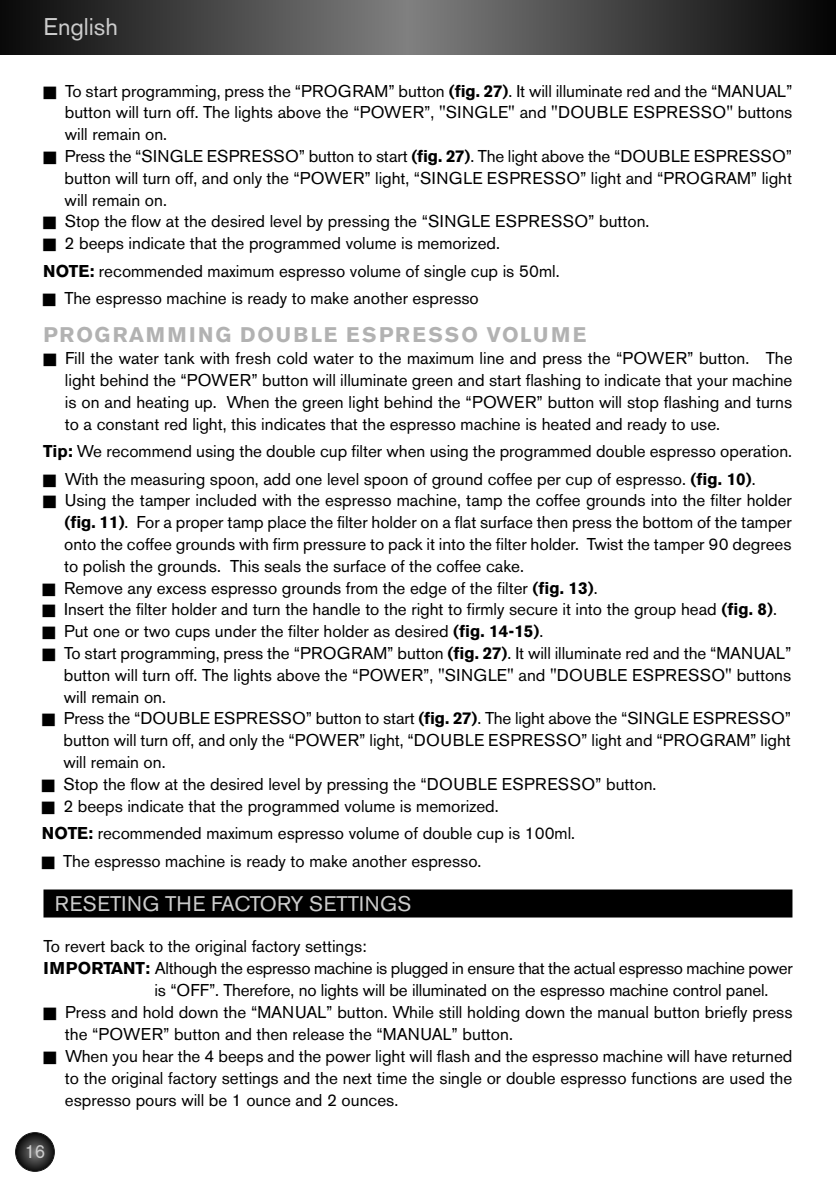
<style>
.page{position:relative;width:836px;height:1190px;background:#fff}
.page>*{position:absolute;margin:0;border:0;box-sizing:border-box;transform-origin:0 0}
.t1{font:24px "Akzidenz Grotesk BE";color:#ccc}
.t2{font:700 21px "Akzidenz Grotesk BE";letter-spacing:.095em;color:#b2b2b2}
.t3{font:21px "Akzidenz Grotesk BE";letter-spacing:.01em;color:#ccc}
.t4{font:19px "Akzidenz Grotesk BE";color:#ccc;scale:.95 1}
.t5{font:17px/21.8px "Akzidenz Grotesk BE";color:#000;text-align:justify}
.t6{font:17px "Akzidenz Grotesk BE";letter-spacing:-.02em;color:#000}
.s1{font-weight:700}
</style>
<div class="page">
<div style="left:43px;top:889px;width:749px;height:28px;background:#000"></div>
<svg style="left:0;top:0;width:835px;height:55px;background:#424242"></svg>
<svg style="left:16px;top:1133px;width:38px;height:38px"></svg>
<div style="left:15px;top:1132px;width:40px;height:40px;border:2px solid #000;border-radius:50%"></div>
<h1 class="t1" style="left:43px;top:18px;width:76px">English</h1>
<p class="t5" style="left:65px;top:82px;width:728px;text-indent:-21px">■ To start programming, press the “PROGRAM” button <span class="s1">(fig. 27)</span>. It will illuminate red and the “MANUAL” button will turn off. The lights above the “POWER”, "SINGLE" and "DOUBLE ESPRESSO" buttons will remain on.</p>
<p class="t5" style="left:65px;top:147px;width:728px;text-indent:-21px">■ Press the “SINGLE ESPRESSO” button to start <span class="s1">(fig. 27)</span>. The light above the “DOUBLE ESPRESSO” button will turn off, and only the “POWER” light, “SINGLE ESPRESSO” light and “PROGRAM” light will remain on.</p>
<p class="t5" style="left:43px;top:212px;width:607px">■ Stop the flow at the desired level by pressing the “SINGLE ESPRESSO” button.</p>
<p class="t5" style="left:43px;top:231px;width:518px;line-height:27.4px">■ 2 beeps indicate that the programmed volume is memorized.<br><span class="s1">NOTE:</span> recommended maximum espresso volume of single cup is 50ml.</p>
<p class="t5" style="left:43px;top:289px;width:437px">■ The espresso machine is ready to make another espresso</p>
<p class="t2" style="left:43px;top:327px;width:544px">PROGRAMMING DOUBLE ESPRESSO VOLUME</p>
<p class="t5" style="left:65px;top:349px;width:729px;text-indent:-21px">■ Fill the water tank with fresh cold water to the maximum line and press the “POWER” button. The light behind the “POWER” button will illuminate green and start flashing to indicate that your machine is on and heating up. When the green light behind the “POWER” button will stop flashing and turns to a constant red light, this indicates that the espresso machine is heated and ready to use.</p>
<p class="t5" style="left:43px;top:442px;width:750px"><span class="s1">Tip:</span> We recommend using the double cup filter when using the programmed double espresso operation.</p>
<p class="t5" style="left:43px;top:470px;width:713px">■ With the measuring spoon, add one level spoon of ground coffee per cup of espresso. <span class="s1">(fig. 10)</span>.</p>
<p class="t5" style="left:64px;top:491px;width:729px;text-indent:-21px">■ Using the tamper included with the espresso machine, tamp the coffee grounds into the filter holder <span class="s1">(fig. 11)</span>. For a proper tamp place the filter holder on a flat surface then press the bottom of the tamper onto the coffee grounds with firm pressure to pack it into the filter holder. Twist the tamper 90 degrees to polish the grounds. This seals the surface of the coffee cake.</p>
<p class="t5" style="left:43px;top:579px;width:556px">■ Remove any excess espresso grounds from the edge of the filter <span class="s1">(fig. 13)</span>.</p>
<p class="t5" style="left:42px;top:600px;width:735px">■ Insert the filter holder and turn the handle to the right to firmly secure it into the group head <span class="s1">(fig. 8)</span>.</p>
<p class="t5" style="left:42px;top:622px;width:502px">■ Put one or two cups under the filter holder as desired <span class="s1">(fig. 14-15)</span>.</p>
<p class="t5" style="left:64px;top:644px;width:729px;text-indent:-21px">■ To start programming, press the “PROGRAM” button <span class="s1">(fig. 27)</span>. It will illuminate red and the “MANUAL” button will turn off. The lights above the “POWER”, "SINGLE" and "DOUBLE ESPRESSO" buttons will remain on.</p>
<p class="t5" style="left:63px;top:709px;width:729px;text-indent:-21px">■ Press the “DOUBLE ESPRESSO” button to start <span class="s1">(fig. 27)</span>. The light above the “SINGLE ESPRESSO” button will turn off, and only the “POWER” light, “DOUBLE ESPRESSO” light and “PROGRAM” light will remain on.</p>
<p class="t5" style="left:42px;top:775px;width:616px">■ Stop the flow at the desired level by pressing the “DOUBLE ESPRESSO” button.</p>
<p class="t5" style="left:42px;top:794px;width:534px;line-height:27.4px">■ 2 beeps indicate that the programmed volume is memorized.<br><span class="s1">NOTE:</span> recommended maximum espresso volume of double cup is 100ml.</p>
<p class="t5" style="left:42px;top:851px;width:441px">■ The espresso machine is ready to make another espresso.</p>
<p class="t3" style="left:55px;top:896px;width:358px">RESETING THE FACTORY SETTINGS</p>
<p class="t5" style="left:43px;top:937px;width:325px">To revert back to the original factory settings:</p>
<p class="t6" style="left:43px;top:962px;width:750px"><span class="s1">IMPORTANT:</span> Although the espresso machine is plugged in ensure that the actual espresso machine power</p>
<p class="t5" style="left:154px;top:981px;width:615px">is “OFF”. Therefore, no lights will be illuminated on the espresso machine control panel.</p>
<p class="t5" style="left:65px;top:1003px;width:728px;text-indent:-21px">■ Press and hold down the “MANUAL” button. While still holding down the manual button briefly press the “POWER” button and then release the “MANUAL” button.</p>
<p class="t5" style="left:65px;top:1047px;width:729px;text-indent:-21px">■ When you hear the 4 beeps and the power light will flash and the espresso machine will have returned to the original factory settings and the next time the single or double espresso functions are used the espresso pours will be 1 ounce and 2 ounces.</p>
<p class="t4" style="left:25px;top:1144px;width:23px">16</p>
</div>
